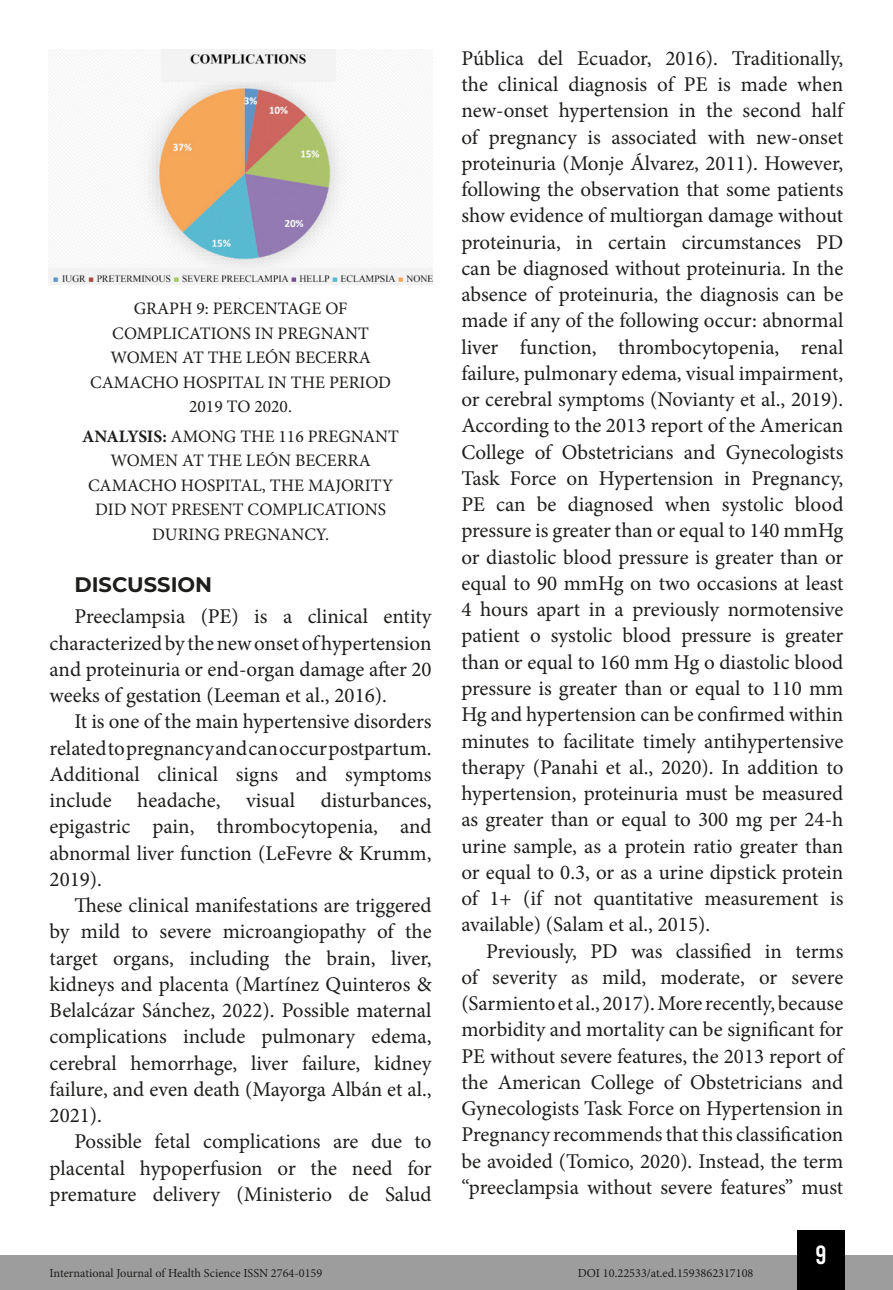
<style>
.page{position:relative;width:893px;height:1290px;background:#fff}
.page>*{position:absolute;margin:0;border:0;box-sizing:border-box;transform-origin:0 0}
.t1{font:26.25px "Bebas Kai";color:#fff}
.t2{font:21px/26.2px "Minion Pro";color:#1d1d1b;text-align:justify}
.t3{font:700 21px "Montserrat";color:#1d1d1b}
.t4{font:17.5px/24.5px "Minion Pro";color:#1d1d1b;text-align:center}
.t5{font:12.25px "Minion Pro";color:#1d1d1b}
.s1{font-weight:700}
</style>
<div class="page">
<div style="left:0;top:1255px;width:893px;height:35px;background:#9d9d9d"></div>
<div style="left:797px;top:1230px;width:48px;height:60px;background:#000"></div>
<img style="left:49px;top:50px;width:383px;height:235px">
<p class="t4" style="left:90px;top:296px;width:303px">GRAPH 9: PERCENTAGE OF<br>COMPLICATIONS IN PREGNANT<br>WOMEN AT THE LEÓN BECERRA<br>CAMACHO HOSPITAL IN THE PERIOD<br>2019 TO 2020.</p>
<p class="t4" style="left:82px;top:424px;width:318px"><span class="s1">ANALYSIS:</span> AMONG THE 116 PREGNANT<br>WOMEN AT THE LEÓN BECERRA<br>CAMACHO HOSPITAL, THE MAJORITY<br>DID NOT PRESENT COMPLICATIONS<br>DURING PREGNANCY.</p>
<p class="t3" style="left:74px;top:569px;width:139px">DISCUSSION</p>
<p class="t2" style="left:50px;top:603px;width:383px;text-indent:25px">Preeclampsia (PE) is a clinical entity characterized by the new onset of hypertension and proteinuria or end-organ damage after 20 weeks of gestation (Leeman et al., 2016).</p>
<p class="t2" style="left:50px;top:708px;width:384px;text-indent:25px">It is one of the main hypertensive disorders related to pregnancy and can occur postpartum.<br>Additional clinical signs and symptoms include headache, visual disturbances, epigastric pain, thrombocytopenia, and abnormal liver function (LeFevre &amp; Krumm, 2019).</p>
<p class="t2" style="left:50px;top:892px;width:384px;text-indent:25px">These clinical manifestations are triggered by mild to severe microangiopathy of the target organs, including the brain, liver, kidneys and placenta (Martínez Quinteros &amp; Belalcázar Sánchez, 2022). Possible maternal complications include pulmonary edema, cerebral hemorrhage, liver failure, kidney failure, and even death (Mayorga Albán et al., 2021).</p>
<p class="t2" style="left:50px;top:1128px;width:383px;text-indent:25px">Possible fetal complications are due to placental hypoperfusion or the need for premature delivery (Ministerio de Salud</p>
<p class="t2" style="left:461px;top:45px;width:384px">Pública del Ecuador, 2016). Traditionally, the clinical diagnosis of PE is made when new-onset hypertension in the second half of pregnancy is associated with new-onset proteinuria (Monje Álvarez, 2011). However, following the observation that some patients show evidence of multiorgan damage without proteinuria, in certain circumstances PD can be diagnosed without proteinuria. In the absence of proteinuria, the diagnosis can be made if any of the following occur: abnormal liver function, thrombocytopenia, renal failure, pulmonary edema, visual impairment, or cerebral symptoms (Novianty et al., 2019).<br>According to the 2013 report of the American College of Obstetricians and Gynecologists Task Force on Hypertension in Pregnancy, PE can be diagnosed when systolic blood pressure is greater than or equal to 140 mmHg or diastolic blood pressure is greater than or equal to 90 mmHg on two occasions at least 4 hours apart in a previously normotensive patient o systolic blood pressure is greater than or equal to 160 mm Hg o diastolic blood pressure is greater than or equal to 110 mm Hg and hypertension can be confirmed within minutes to facilitate timely antihypertensive therapy (Panahi et al., 2020). In addition to hypertension, proteinuria must be measured as greater than or equal to 300 mg per 24-h urine sample, as a protein ratio greater than or equal to 0.3, or as a urine dipstick protein of 1+ (if not quantitative measurement is available) (Salam et al., 2015).</p>
<p class="t2" style="left:461px;top:938px;width:384px;text-indent:25px">Previously, PD was classified in terms of severity as mild, moderate, or severe (Sarmiento et al., 2017). More recently, because morbidity and mortality can be significant for PE without severe features, the 2013 report of the American College of Obstetricians and Gynecologists Task Force on Hypertension in Pregnancy recommends that this classification be avoided (Tomico, 2020). Instead, the term “preeclampsia without severe features” must</p>
<p class="t1" style="left:815px;top:1241px;width:13px">9</p>
<p class="t5" style="left:50px;top:1265px;width:274px">International Journal of Health Science ISSN 2764-0159</p>
<p class="t5" style="left:578px;top:1265px;width:177px">DOI 10.22533/at.ed.1593862317108</p>
</div>
